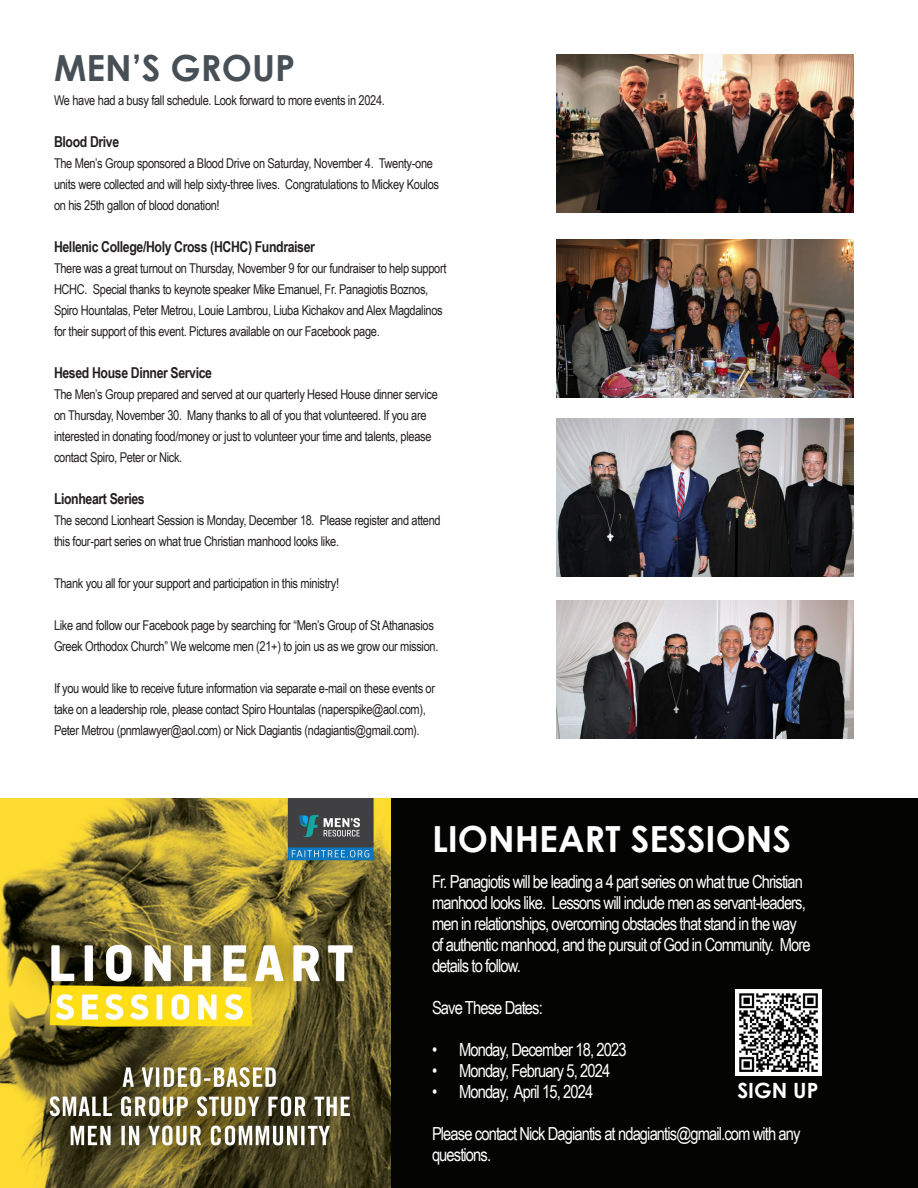
<style>
.page{position:relative;width:918px;height:1188px;background:#fff}
.page>*{position:absolute;margin:0;border:0;box-sizing:border-box;transform-origin:0 0}
.t1{font:700 36px "Century Gothic";color:#fff}
.t2{font:700 36px "Century Gothic";color:#465056}
.t3{font:700 21px "Century Gothic";color:#fff}
.t4{font:18px/21px "Arial Narrow";letter-spacing:-.05em;color:#fff}
.t5{font:700 15px "Arial Narrow";letter-spacing:-.025em;color:#231f20}
.t6{font:13.5px/21px "Arial Narrow";letter-spacing:-.025em;color:#231f20}
</style>
<div class="page">
<img style="left:0;top:798px;width:392px;height:390px">
<div style="left:392px;top:798px;width:526px;height:390px;background:#040503"></div>
<img style="left:735px;top:989px;width:86px;height:87px">
<img style="left:556px;top:600px;width:298px;height:138px">
<img style="left:556px;top:419px;width:298px;height:158px">
<img style="left:556px;top:239px;width:298px;height:158px">
<img style="left:556px;top:54px;width:298px;height:158px">
<p class="t2" style="left:54px;top:41px;width:243px">MEN’S GROUP</p>
<p class="t6" style="left:54px;top:89px;width:332px">We have had a busy fall schedule. Look forward to more events in 2024.</p>
<p class="t5" style="left:54px;top:130px;width:67px">Blood Drive</p>
<p class="t6" style="left:54px;top:152px;width:387px">The Men’s Group sponsored a Blood Drive on Saturday, November 4. Twenty-one units were collected and will help sixty-three lives. Congratulations to Mickey Koulos on his 25th gallon of blood donation!</p>
<p class="t5" style="left:54px;top:235px;width:263px">Hellenic College/Holy Cross (HCHC) Fundraiser</p>
<p class="t6" style="left:54px;top:257px;width:394px">There was a great turnout on Thursday, November 9 for our fundraiser to help support HCHC. Special thanks to keynote speaker Mike Emanuel, Fr. Panagiotis Boznos, Spiro Hountalas, Peter Metrou, Louie Lambrou, Liuba Kichakov and Alex Magdalinos for their support of this event. Pictures available on our Facebook page.</p>
<p class="t5" style="left:54px;top:361px;width:160px">Hesed House Dinner Service</p>
<p class="t6" style="left:54px;top:383px;width:385px">The Men’s Group prepared and served at our quarterly Hesed House dinner service on Thursday, November 30. Many thanks to all of you that volunteered. If you are interested in donating food/money or just to volunteer your time and talents, please contact Spiro, Peter or Nick.</p>
<p class="t5" style="left:54px;top:487px;width:92px">Lionheart Series</p>
<p class="t6" style="left:54px;top:509px;width:388px">The second Lionheart Session is Monday, December 18. Please register and attend this four-part series on what true Christian manhood looks like.</p>
<p class="t6" style="left:54px;top:572px;width:287px">Thank you all for your support and participation in this ministry!</p>
<p class="t6" style="left:54px;top:614px;width:386px">Like and follow our Facebook page by searching for “Men’s Group of St Athanasios<br>Greek Orthodox Church” We welcome men (21+) to join us as we grow our mission.</p>
<p class="t6" style="left:54px;top:677px;width:383px">If you would like to receive future information via separate e-mail on these events or take on a leadership role, please contact Spiro Hountalas (naperspike@aol.com),<br>Peter Metrou (pnmlawyer@aol.com) or Nick Dagiantis (ndagiantis@gmail.com).</p>
<p class="t1" style="left:432px;top:811px;width:361px">LIONHEART SESSIONS</p>
<p class="t4" style="left:432px;top:870px;width:380px">Fr. Panagiotis will be leading a 4 part series on what true Christian manhood looks like. Lessons will include men as servant-leaders, men in relationships, overcoming obstacles that stand in the way of authentic manhood, and the pursuit of God in Community. More details to follow.</p>
<p class="t4" style="left:432px;top:996px;width:112px">Save These Dates:</p>
<p class="t4" style="left:432px;top:1038px;width:196px">• Monday, December 18, 2023</p>
<p class="t4" style="left:432px;top:1059px;width:180px">• Monday, February 5, 2024</p>
<p class="t4" style="left:432px;top:1080px;width:163px">• Monday, April 15, 2024</p>
<p class="t4" style="left:432px;top:1122px;width:370px">Please contact Nick Dagiantis at ndagiantis@gmail.com with any questions.</p>
<p class="t3" style="left:737px;top:1074px;width:83px">SIGN UP</p>
</div>
